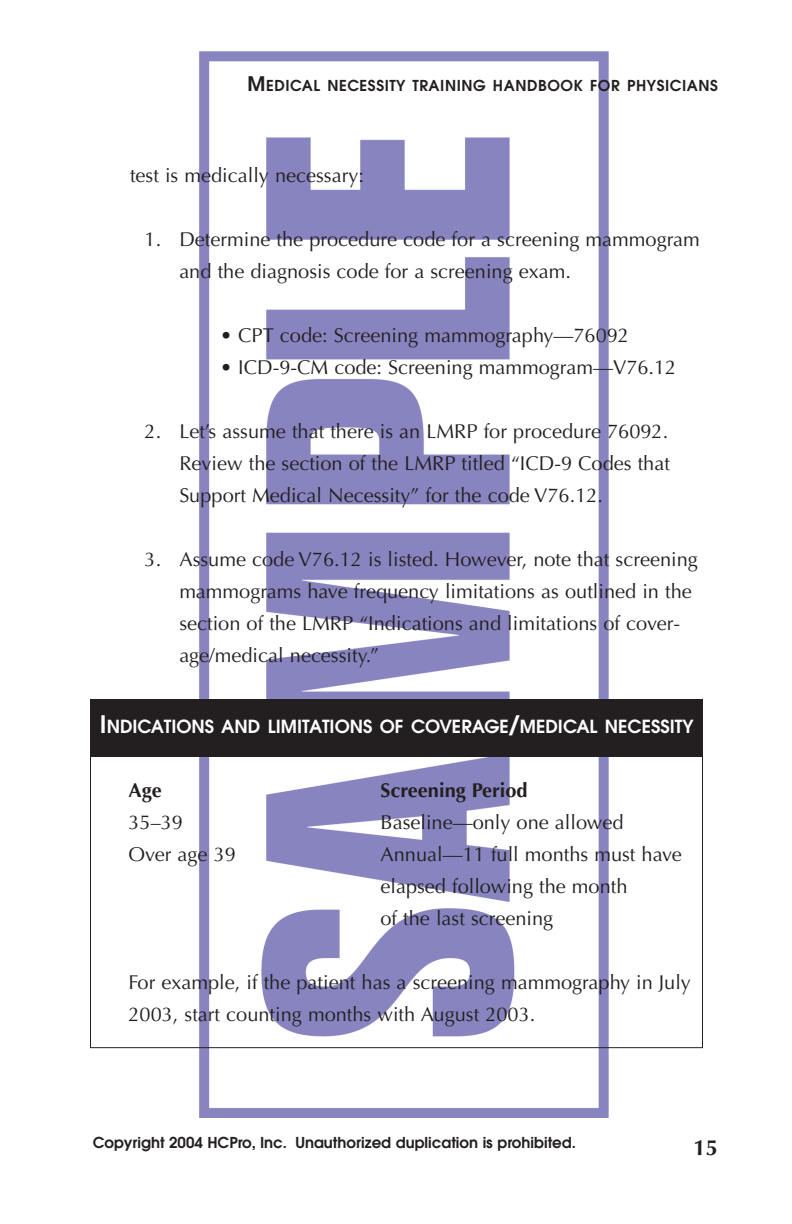
<style>
.page{position:relative;width:792px;height:1224px;background:#fff}
.page>*{position:absolute;margin:0;border:0;box-sizing:border-box;transform-origin:0 0}
.t1{font:700 22px "Optima";color:#231f20}
.t2{font:20px/32px "Optima";color:#231f20}
.t3{font:700 20px "Optima";color:#231f20}
.t4{font:600 18px "Avant Garde";color:#fff}
.t5{font:600 15px "Avant Garde";color:#231f20}
.t6{font:600 15px "Avant Garde";letter-spacing:.035em;color:#231f20}
.s1{font-size:20px}
.s2{font-size:24px}
</style>
<div class="page">
<img style="left:188px;top:51px;width:427px;height:1067px">
<div style="left:90px;top:699px;width:613px;height:57px;background:#231f20"></div>
<p class="t6" style="left:247px;top:80px;width:472px"><span class="s1">M</span>EDICAL NECESSITY TRAINING HANDBOOK FOR PHYSICIANS</p>
<p class="t2" style="left:130px;top:161px;width:235px">test is medically necessary:</p>
<p class="t2" style="left:179px;top:225px;width:522px;text-indent:-35px">1. Determine the procedure code for a screening mammogram and the diagnosis code for a screening exam.</p>
<p class="t2" style="left:220px;top:321px;width:411px">• CPT code: Screening mammography—76092</p>
<p class="t2" style="left:220px;top:353px;width:458px">• ICD-9-CM code: Screening mammogram—V76.12</p>
<p class="t2" style="left:179px;top:417px;width:492px;text-align:justify;text-indent:-35px">2. Let’s assume that there is an LMRP for procedure 76092.<br>Review the section of the LMRP titled “ICD-9 Codes that Support Medical Necessity” for the code V76.12.</p>
<p class="t2" style="left:179px;top:545px;width:520px;text-indent:-35px">3. Assume code V76.12 is listed. However, note that screening mammograms have frequency limitations as outlined in the section of the LMRP “Indications and limitations of cover&shy;age/medical necessity.”</p>
<p class="t4" style="left:100px;top:719px;width:595px"><span class="s2">I</span>NDICATIONS AND LIMITATIONS OF COVERAGE<span class="s2">/</span>MEDICAL NECESSITY</p>
<p class="t3" style="left:128px;top:782px;width:35px">Age</p>
<p class="t3" style="left:380px;top:782px;width:149px">Screening Period</p>
<p class="t2" style="left:128px;top:808px;width:56px">35–39</p>
<p class="t2" style="left:380px;top:808px;width:245px">Baseline—only one allowed</p>
<p class="t2" style="left:128px;top:840px;width:109px">Over age 39</p>
<p class="t2" style="left:380px;top:840px;width:303px">Annual—11 full months must have elapsed following the month<br>of the last screening</p>
<p class="t2" style="left:128px;top:968px;width:564px">For example, if the patient has a screening mammography in July<br>2003, start counting months with August 2003.</p>
<p class="t5" style="left:93px;top:1137px;width:484px">Copyright 2004 HCPro, Inc. Unauthorized duplication is prohibited.</p>
<p class="t1" style="left:694px;top:1138px;width:26px">15</p>
</div>
